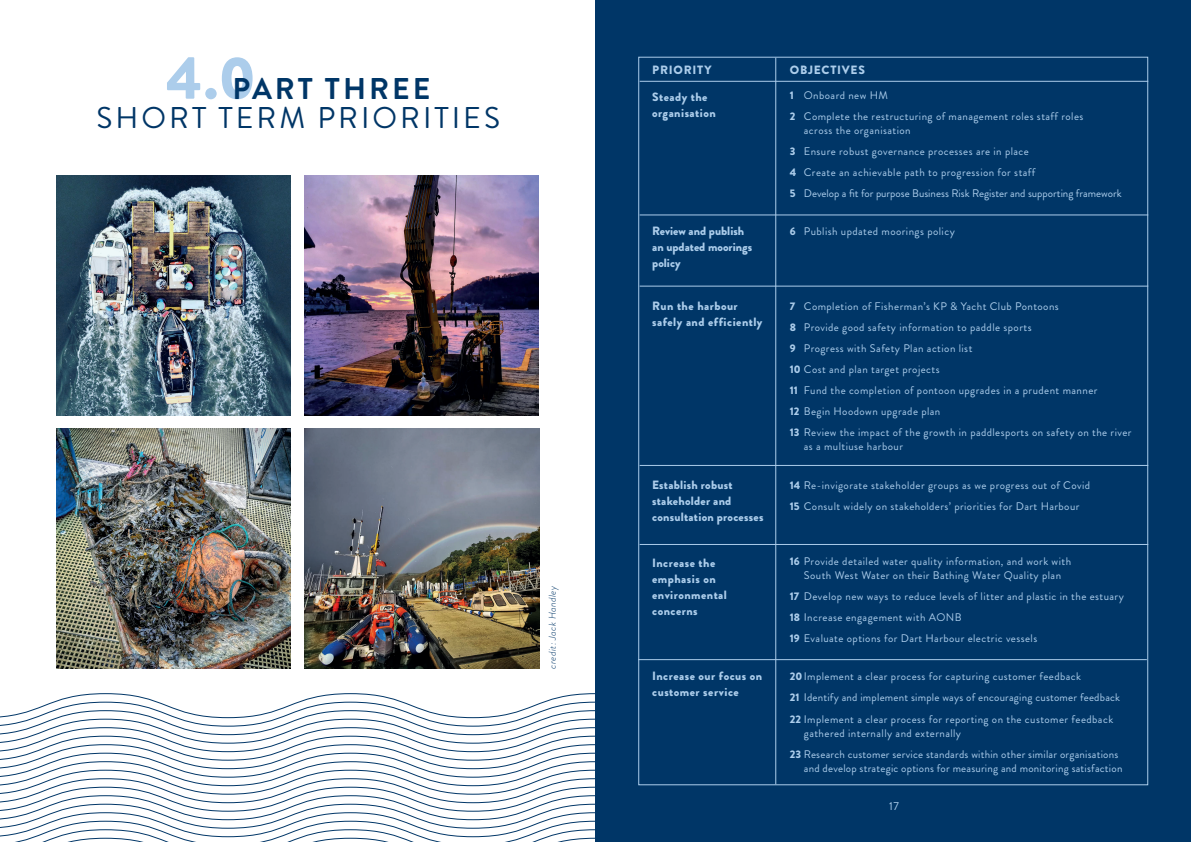
<style>
.page{position:relative;width:1191px;height:842px;background:#fff}
.page>*{position:absolute;margin:0;border:0;box-sizing:border-box;transform-origin:0 0}
.t1{font:30px/29.6px "Brandon Grotesque";letter-spacing:.1em;color:#003667;text-align:center}
.t2{font:900 12px/16px "Brandon Grotesque";letter-spacing:.04em;color:#accdeb}
.t3{font:900 12px/16px "Brandon Grotesque";letter-spacing:.02em;color:#accdeb}
.t4{font:900 12px/16px "Brandon Grotesque";color:#accdeb}
.t5{font:900 12px "Brandon Grotesque";letter-spacing:.06em;color:#accdeb}
.t6{font:11.5px "Brandon Grotesque";color:#accdeb}
.t7{font:11px/21.1px "Brandon Grotesque";letter-spacing:.04em;color:#accdeb}
.t8{font:11px/21.1px "Brandon Grotesque";letter-spacing:.02em;color:#accdeb}
.t9{font:italic 300 10px "Brandon Grotesque";letter-spacing:.04em;color:#003667}
.s1{font-weight:900;font-size:60px;color:#accdeb}
.s2{font-weight:700}
.s3{font-weight:900}
</style>
<div class="page">
<div style="left:595px;top:0;width:596px;height:842px;background:#003667"></div>
<hr style="left:775px;top:58px;width:1px;height:726px;background:#accdeb">
<hr style="left:639px;top:214px;width:509px;height:1px;background:#accdeb">
<hr style="left:639px;top:286px;width:509px;height:1px;background:#accdeb">
<hr style="left:639px;top:81px;width:509px;height:1px;background:#accdeb">
<hr style="left:639px;top:465px;width:509px;height:1px;background:#accdeb">
<hr style="left:638px;top:659px;width:508px;height:1px;background:#accdeb">
<hr style="left:639px;top:544px;width:509px;height:1px;background:#accdeb">
<img style="left:57px;top:176px;width:234px;height:240px">
<img style="left:57px;top:428px;width:234px;height:241px">
<img style="left:305px;top:176px;width:234px;height:240px">
<img style="left:305px;top:428px;width:234px;height:241px">
<svg style="left:0;top:693px;width:595px;height:149px"></svg>
<h1 class="t1" style="left:97px;top:74px;width:405px"><span class="s1">4.0</span><span class="s2">PART THREE<br></span>SHORT TERM PRIORITIES</h1>
<p class="t5" style="left:652px;top:61px;width:61px">PRIORITY</p>
<p class="t2" style="left:652px;top:89px;width:65px">Steady the organisation</p>
<p class="t9" style="left:545px;top:669px;width:84px;rotate:-90deg">credit: Jack Handley</p>
<p class="t4" style="left:652px;top:223px;width:101px">Review and publish an updated moorings policy</p>
<p class="t2" style="left:652px;top:298px;width:112px">Run the harbour safely and efficiently</p>
<p class="t3" style="left:652px;top:477px;width:113px">Establish robust stakeholder and consultation processes</p>
<p class="t2" style="left:652px;top:555px;width:76px">Increase the emphasis on environmental concerns</p>
<p class="t2" style="left:652px;top:668px;width:112px">Increase our focus on customer service</p>
<p class="t5" style="left:790px;top:61px;width:77px">OBJECTIVES</p>
<p class="t7" style="left:789px;top:85px;width:295px"><span class="s3">1</span> Onboard new HM<br><span class="s3">2</span> Complete the restructuring of management roles staff roles</p>
<p class="t7" style="left:789px;top:120px;width:333px;text-indent:14px">across the organisation<br><span class="s3">3</span> Ensure robust governance processes are in place<br><span class="s3">4</span> Create an achievable path to progression for staff<br><span class="s3">5</span> Develop a fit for purpose Business Risk Register and supporting framework</p>
<p class="t7" style="left:789px;top:221px;width:166px"><span class="s3">6</span> Publish updated moorings policy</p>
<p class="t7" style="left:789px;top:296px;width:343px"><span class="s3">7</span> Completion of Fisherman’s KP &amp; Yacht Club Pontoons<br><span class="s3">8</span> Provide good safety information to paddle sports<br><span class="s3">9</span> Progress with Safety Plan action list<br><span class="s3">10</span> Cost and plan target projects<br><span class="s3">11</span> Fund the completion of pontoon upgrades in a prudent manner<br><span class="s3">12</span> Begin Hoodown upgrade plan<br><span class="s3">13</span> Review the impact of the growth in paddlesports on safety on the river</p>
<p class="t7" style="left:804px;top:436px;width:101px">as a multiuse harbour</p>
<p class="t7" style="left:789px;top:474px;width:302px"><span class="s3">14</span> Re-invigorate stakeholder groups as we progress out of Covid<br><span class="s3">15</span> Consult widely on stakeholders’ priorities for Dart Harbour</p>
<p class="t7" style="left:789px;top:554px;width:283px;line-height:14px;text-align:center"><span class="s3">16</span> Provide detailed water quality information, and work with<br>South West Water on their Bathing Water Quality plan</p>
<p class="t7" style="left:789px;top:586px;width:336px"><span class="s3">17</span> Develop new ways to reduce levels of litter and plastic in the estuary<br><span class="s3">18</span> Increase engagement with AONB<br><span class="s3">19</span> Evaluate options for Dart Harbour electric vessels</p>
<p class="t7" style="left:789px;top:666px;width:332px"><span class="s3">20</span>Implement a clear process for capturing customer feedback<br><span class="s3">21</span> Identify and implement simple ways of encouraging customer feedback<br><span class="s3">22</span> Implement a clear process for reporting on the customer feedback</p>
<p class="t8" style="left:789px;top:722px;width:330px;text-indent:14px">gathered internally and externally<br><span class="s3">23</span> Research customer service standards within other similar organisations</p>
<p class="t8" style="left:804px;top:757px;width:320px">and develop strategic options for measuring and monitoring satisfaction</p>
<p class="t6" style="left:889px;top:798px;width:11px">17</p>
</div>
